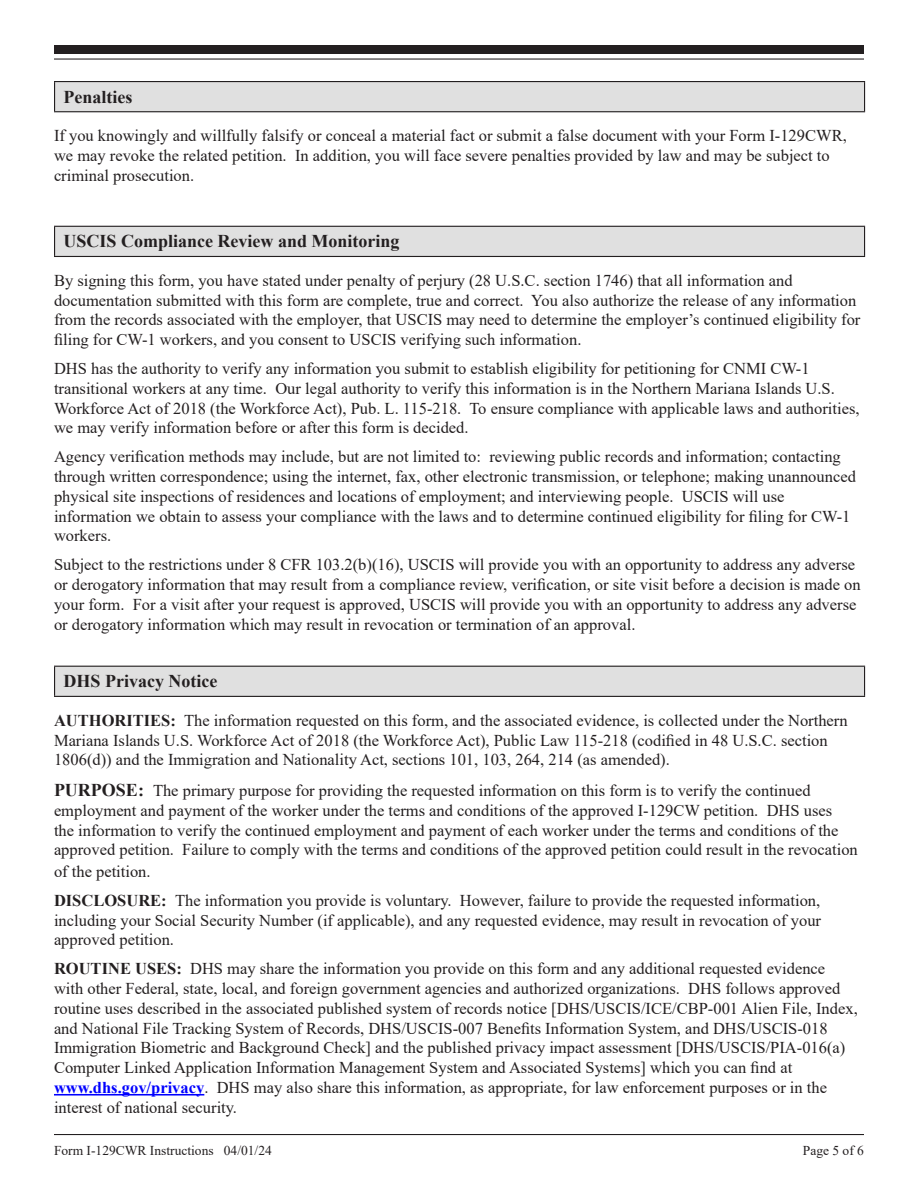
<style>
.page{position:relative;width:918px;height:1188px;background:#fff}
.page>*{position:absolute;margin:0;border:0;box-sizing:border-box;transform-origin:0 0}
.Section_Heading{font:700 18px "Times New Roman";color:#231f20}
.Body_1{font:16.5px/19.8px "Times New Roman";color:#231f20}
.t1{font:13.5px "Times New Roman";color:#231f20}
.s1{font-weight:700}
.s2{font-weight:700;font-size:18px}
.s3{font-weight:700;color:#00f}
</style>
<div class="page">
<hr style="left:54px;top:1134px;width:810px;height:1px;background:#231f20">
<div style="left:54px;top:45px;width:810px;height:9px;background:#231f20"></div>
<hr style="left:54px;top:58px;width:810px;height:2px;background:#231f20">
<hr style="left:54px;top:1094px;width:150px;height:2px;background:#00f">
<div style="left:55px;top:82px;width:810px;height:30px;background:#e0e0e0"></div>
<hr style="left:54px;top:81px;width:811px;height:1px;background:#231f20">
<svg style="left:54px;top:82px;width:1px;height:29px"></svg>
<svg style="left:864px;top:82px;width:1px;height:29px"></svg>
<hr style="left:54px;top:111px;width:811px;height:1px;background:#231f20">
<div style="left:55px;top:226px;width:810px;height:30px;background:#e0e0e0"></div>
<hr style="left:54px;top:226px;width:811px;height:1px;background:#231f20">
<svg style="left:54px;top:227px;width:1px;height:29px"></svg>
<svg style="left:864px;top:227px;width:1px;height:29px"></svg>
<hr style="left:54px;top:256px;width:811px;height:1px;background:#231f20">
<div style="left:55px;top:666px;width:810px;height:30px;background:#e0e0e0"></div>
<hr style="left:54px;top:666px;width:811px;height:1px;background:#231f20">
<svg style="left:54px;top:667px;width:1px;height:29px"></svg>
<svg style="left:864px;top:667px;width:1px;height:29px"></svg>
<hr style="left:54px;top:696px;width:811px;height:1px;background:#231f20">
<h2 class="Section_Heading" style="left:64px;top:84px;width:70px">Penalties</h2>
<p class="Body_1" style="left:54px;top:125px;width:794px">If you knowingly and willfully falsify or conceal a material fact or submit a false document with your Form I-129CWR, we may revoke the related petition. In addition, you will face severe penalties provided by law and may be subject to criminal prosecution.</p>
<h2 class="Section_Heading" style="left:64px;top:228px;width:338px">USCIS Compliance Review and Monitoring</h2>
<p class="Body_1" style="left:54px;top:270px;width:808px">By signing this form, you have stated under penalty of perjury (28 U.S.C. section 1746) that all information and documentation submitted with this form are complete, true and correct. You also authorize the release of any information from the records associated with the employer, that USCIS may need to determine the employer’s continued eligibility for filing for CW-1 workers, and you consent to USCIS verifying such information.</p>
<p class="Body_1" style="left:54px;top:358px;width:807px">DHS has the authority to verify any information you submit to establish eligibility for petitioning for CNMI CW-1 transitional workers at any time. Our legal authority to verify this information is in the Northern Mariana Islands U.S.<br>Workforce Act of 2018 (the Workforce Act), Pub. L. 115-218. To ensure compliance with applicable laws and authorities, we may verify information before or after this form is decided.</p>
<p class="Body_1" style="left:54px;top:446px;width:803px">Agency verification methods may include, but are not limited to: reviewing public records and information; contacting through written correspondence; using the internet, fax, other electronic transmission, or telephone; making unannounced physical site inspections of residences and locations of employment; and interviewing people. USCIS will use information we obtain to assess your compliance with the laws and to determine continued eligibility for filing for CW-1 workers.</p>
<p class="Body_1" style="left:54px;top:554px;width:808px">Subject to the restrictions under 8 CFR 103.2(b)(16), USCIS will provide you with an opportunity to address any adverse or derogatory information that may result from a compliance review, verification, or site visit before a decision is made on your form. For a visit after your request is approved, USCIS will provide you with an opportunity to address any adverse or derogatory information which may result in revocation or termination of an approval.</p>
<h2 class="Section_Heading" style="left:64px;top:668px;width:155px">DHS Privacy Notice</h2>
<p class="Body_1" style="left:54px;top:710px;width:795px"><span class="s1">AUTHORITIES:</span> The information requested on this form, and the associated evidence, is collected under the Northern<br>Mariana Islands U.S. Workforce Act of 2018 (the Workforce Act), Public Law 115-218 (codified in 48 U.S.C. section<br>1806(d)) and the Immigration and Nationality Act, sections 101, 103, 264, 214 (as amended).</p>
<p class="Body_1" style="left:54px;top:780px;width:805px"><span class="s2">PURPOSE:</span> The primary purpose for providing the requested information on this form is to verify the continued employment and payment of the worker under the terms and conditions of the approved I-129CW petition. DHS uses<br>the information to verify the continued employment and payment of each worker under the terms and conditions of the approved petition. Failure to comply with the terms and conditions of the approved petition could result in the revocation</p>
<p class="Body_1" style="left:54px;top:861px;width:98px">of the petition.</p>
<p class="Body_1" style="left:54px;top:890px;width:769px;text-align:justify"><span class="s1">DISCLOSURE:</span> The information you provide is voluntary. However, failure to provide the requested information, including your Social Security Number (if applicable), and any requested evidence, may result in revocation of your approved petition.</p>
<p class="Body_1" style="left:54px;top:958px;width:805px"><span class="s1">ROUTINE USES:</span> DHS may share the information you provide on this form and any additional requested evidence with other Federal, state, local, and foreign government agencies and authorized organizations. DHS follows approved routine uses described in the associated published system of records notice [DHS/USCIS/ICE/CBP-001 Alien File, Index, and National File Tracking System of Records, DHS/USCIS-007 Benefits Information System, and DHS/USCIS-018<br>Immigration Biometric and Background Check] and the published privacy impact assessment [DHS/USCIS/PIA-016(a)<br>Computer Linked Application Information Management System and Associated Systems] which you can find at <span class="s3">www.dhs.gov/privacy</span>. DHS may also share this information, as appropriate, for law enforcement purposes or in the interest of national security.</p>
<p class="t1" style="left:54px;top:1141px;width:219px">Form I-129CWR Instructions 04/01/24</p>
<p class="t1" style="left:803px;top:1141px;width:63px">Page 5 of 6</p>
</div>
